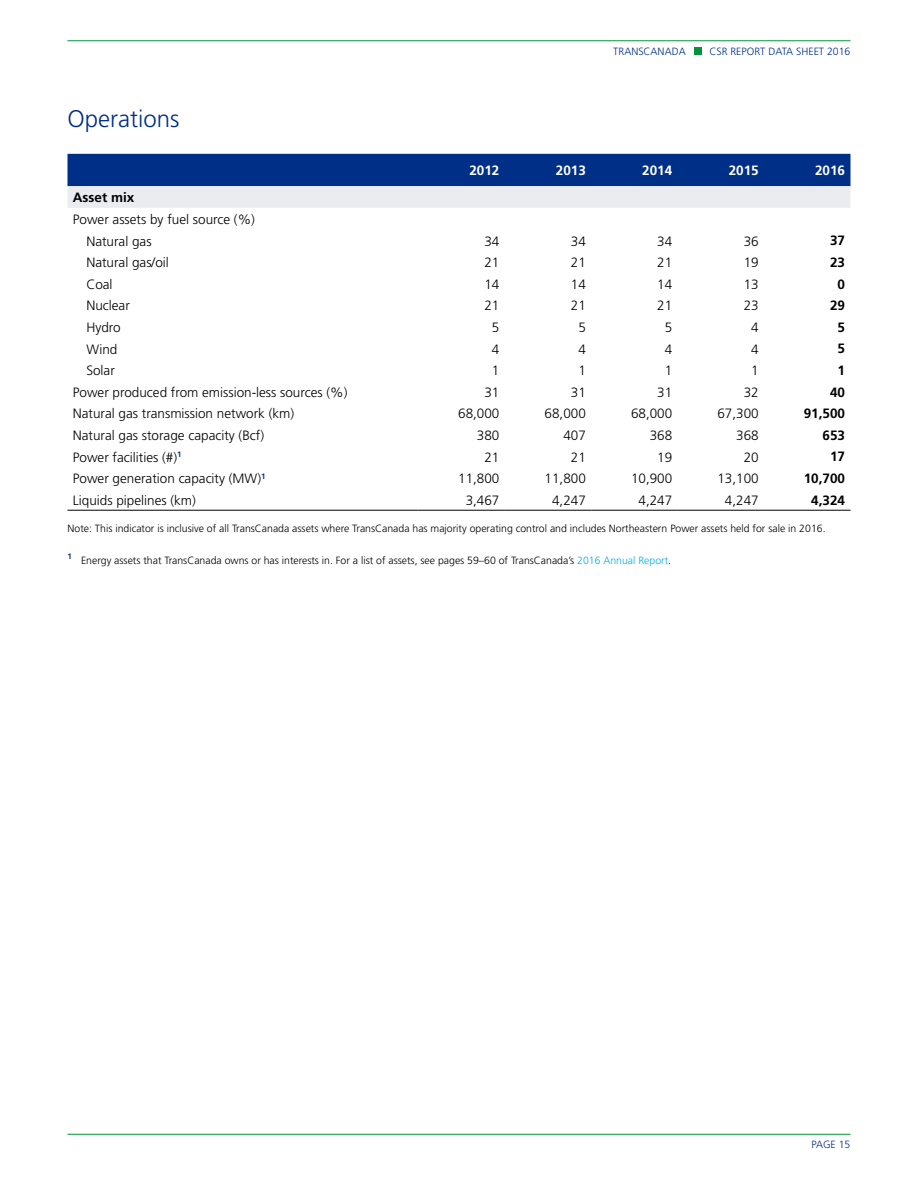
<style>
.page{position:relative;width:918px;height:1188px;background:#fff}
.page>*{position:absolute;margin:0;border:0;box-sizing:border-box;transform-origin:0 0}
.H2__continued{font:300 24px "Frutiger";color:#002f87}
.Body_Copy_01{font:300 13.5px "Frutiger";color:#000}
.Body_Copy_01-2{font:700 13.5px "Frutiger";color:#000}
.Chart_H1{font:700 13.5px "Frutiger";color:#fff}
.Footnotes{font:300 10.5px "Frutiger";color:#000}
.t1{font:300 10.5px "Frutiger";color:#002f87}
.s1{color:#00aeef}
</style>
<div class="page">
<div style="left:694px;top:47px;width:7px;height:8px;background:#00953a"></div>
<hr style="left:68px;top:40px;width:782px;height:1px;background:#00953a">
<hr style="left:68px;top:1134px;width:782px;height:1px;background:#00953a">
<svg style="left:68px;top:154px;width:782px;height:54px;background:#5f7bb1"></svg>
<hr style="left:68px;top:510px;width:350px;height:1px;background:#000">
<hr style="left:418px;top:510px;width:87px;height:1px;background:#000">
<hr style="left:505px;top:510px;width:86px;height:1px;background:#000">
<hr style="left:591px;top:510px;width:87px;height:1px;background:#000">
<hr style="left:678px;top:510px;width:86px;height:1px;background:#000">
<hr style="left:764px;top:510px;width:86px;height:1px;background:#000">
<p class="H2__continued" style="left:68px;top:105px;width:114px">Operations</p>
<p class="t1" style="left:613px;top:45px;width:74px">TRANSCANADA</p>
<p class="t1" style="left:709px;top:45px;width:143px">CSR REPORT DATA SHEET 2016</p>
<p class="Chart_H1" style="left:469px;top:163px;width:32px">2012</p>
<p class="Chart_H1" style="left:556px;top:163px;width:32px">2013</p>
<p class="Chart_H1" style="left:642px;top:163px;width:32px">2014</p>
<p class="Chart_H1" style="left:729px;top:163px;width:32px">2015</p>
<p class="Chart_H1" style="left:815px;top:163px;width:32px">2016</p>
<p class="Body_Copy_01-2" style="left:73px;top:190px;width:63px">Asset mix</p>
<p class="Body_Copy_01" style="left:73px;top:212px;width:184px">Power assets by fuel source (%)</p>
<p class="Body_Copy_01" style="left:86px;top:233px;width:67px">Natural gas</p>
<p class="Body_Copy_01" style="left:484px;top:233px;width:17px">34</p>
<p class="Body_Copy_01" style="left:571px;top:233px;width:17px">34</p>
<p class="Body_Copy_01" style="left:657px;top:233px;width:17px">34</p>
<p class="Body_Copy_01" style="left:744px;top:233px;width:17px">36</p>
<p class="Body_Copy_01-2" style="left:830px;top:233px;width:17px">37</p>
<p class="Body_Copy_01" style="left:86px;top:255px;width:84px">Natural gas/oil</p>
<p class="Body_Copy_01" style="left:484px;top:255px;width:17px">21</p>
<p class="Body_Copy_01" style="left:571px;top:255px;width:17px">21</p>
<p class="Body_Copy_01" style="left:657px;top:255px;width:17px">21</p>
<p class="Body_Copy_01" style="left:744px;top:255px;width:17px">19</p>
<p class="Body_Copy_01-2" style="left:830px;top:254px;width:17px">23</p>
<p class="Body_Copy_01" style="left:86px;top:276px;width:28px">Coal</p>
<p class="Body_Copy_01" style="left:484px;top:276px;width:17px">14</p>
<p class="Body_Copy_01" style="left:571px;top:276px;width:17px">14</p>
<p class="Body_Copy_01" style="left:657px;top:276px;width:17px">14</p>
<p class="Body_Copy_01" style="left:744px;top:276px;width:17px">13</p>
<p class="Body_Copy_01-2" style="left:838px;top:276px;width:9px">0</p>
<p class="Body_Copy_01" style="left:86px;top:298px;width:45px">Nuclear</p>
<p class="Body_Copy_01" style="left:484px;top:298px;width:17px">21</p>
<p class="Body_Copy_01" style="left:571px;top:298px;width:17px">21</p>
<p class="Body_Copy_01" style="left:657px;top:298px;width:17px">21</p>
<p class="Body_Copy_01" style="left:744px;top:298px;width:17px">23</p>
<p class="Body_Copy_01-2" style="left:830px;top:298px;width:17px">29</p>
<p class="Body_Copy_01" style="left:86px;top:320px;width:36px">Hydro</p>
<p class="Body_Copy_01" style="left:492px;top:320px;width:9px">5</p>
<p class="Body_Copy_01" style="left:578px;top:320px;width:9px">5</p>
<p class="Body_Copy_01" style="left:665px;top:320px;width:9px">5</p>
<p class="Body_Copy_01" style="left:751px;top:320px;width:9px">4</p>
<p class="Body_Copy_01-2" style="left:838px;top:319px;width:9px">5</p>
<p class="Body_Copy_01" style="left:86px;top:341px;width:33px">Wind</p>
<p class="Body_Copy_01" style="left:492px;top:341px;width:9px">4</p>
<p class="Body_Copy_01" style="left:578px;top:341px;width:9px">4</p>
<p class="Body_Copy_01" style="left:665px;top:341px;width:9px">4</p>
<p class="Body_Copy_01" style="left:751px;top:341px;width:9px">4</p>
<p class="Body_Copy_01-2" style="left:838px;top:341px;width:9px">5</p>
<p class="Body_Copy_01" style="left:86px;top:363px;width:30px">Solar</p>
<p class="Body_Copy_01" style="left:492px;top:363px;width:9px">1</p>
<p class="Body_Copy_01" style="left:578px;top:363px;width:9px">1</p>
<p class="Body_Copy_01" style="left:665px;top:363px;width:9px">1</p>
<p class="Body_Copy_01" style="left:751px;top:363px;width:9px">1</p>
<p class="Body_Copy_01-2" style="left:838px;top:362px;width:9px">1</p>
<p class="Body_Copy_01" style="left:73px;top:384px;width:276px">Power produced from emission-less sources (%)</p>
<p class="Body_Copy_01" style="left:484px;top:384px;width:17px">31</p>
<p class="Body_Copy_01" style="left:571px;top:384px;width:17px">31</p>
<p class="Body_Copy_01" style="left:657px;top:384px;width:17px">31</p>
<p class="Body_Copy_01" style="left:744px;top:384px;width:17px">32</p>
<p class="Body_Copy_01-2" style="left:830px;top:384px;width:17px">40</p>
<p class="Body_Copy_01" style="left:73px;top:406px;width:223px">Natural gas transmission network (km)</p>
<p class="Body_Copy_01" style="left:458px;top:406px;width:43px">68,000</p>
<p class="Body_Copy_01" style="left:545px;top:406px;width:43px">68,000</p>
<p class="Body_Copy_01" style="left:631px;top:406px;width:43px">68,000</p>
<p class="Body_Copy_01" style="left:717px;top:406px;width:43px">67,300</p>
<p class="Body_Copy_01-2" style="left:804px;top:406px;width:43px">91,500</p>
<p class="Body_Copy_01" style="left:73px;top:428px;width:193px">Natural gas storage capacity (Bcf)</p>
<p class="Body_Copy_01" style="left:477px;top:428px;width:24px">380</p>
<p class="Body_Copy_01" style="left:563px;top:428px;width:24px">407</p>
<p class="Body_Copy_01" style="left:650px;top:428px;width:24px">368</p>
<p class="Body_Copy_01" style="left:736px;top:428px;width:24px">368</p>
<p class="Body_Copy_01-2" style="left:823px;top:427px;width:24px">653</p>
<p class="Body_Copy_01" style="left:73px;top:449px;width:110px">Power facilities (#)<sup>1</sup></p>
<p class="Body_Copy_01" style="left:484px;top:449px;width:17px">21</p>
<p class="Body_Copy_01" style="left:571px;top:449px;width:17px">21</p>
<p class="Body_Copy_01" style="left:657px;top:449px;width:17px">19</p>
<p class="Body_Copy_01" style="left:744px;top:449px;width:17px">20</p>
<p class="Body_Copy_01-2" style="left:830px;top:449px;width:17px">17</p>
<p class="Body_Copy_01" style="left:73px;top:471px;width:194px">Power generation capacity (MW)<sup>1</sup></p>
<p class="Body_Copy_01" style="left:458px;top:471px;width:43px">11,800</p>
<p class="Body_Copy_01" style="left:545px;top:471px;width:43px">11,800</p>
<p class="Body_Copy_01" style="left:631px;top:471px;width:43px">10,900</p>
<p class="Body_Copy_01" style="left:717px;top:471px;width:43px">13,100</p>
<p class="Body_Copy_01-2" style="left:804px;top:470px;width:43px">10,700</p>
<p class="Body_Copy_01" style="left:73px;top:492px;width:125px">Liquids pipelines (km)</p>
<p class="Body_Copy_01" style="left:466px;top:492px;width:35px">3,467</p>
<p class="Body_Copy_01" style="left:552px;top:492px;width:35px">4,247</p>
<p class="Body_Copy_01" style="left:639px;top:492px;width:35px">4,247</p>
<p class="Body_Copy_01" style="left:725px;top:492px;width:35px">4,247</p>
<p class="Body_Copy_01-2" style="left:811px;top:492px;width:35px">4,324</p>
<p class="Footnotes" style="left:68px;top:523px;width:760px">Note: This indicator is inclusive of all TransCanada assets where TransCanada has majority operating control and includes Northeastern Power assets held for sale in 2016.</p>
<p class="Footnotes" style="left:68px;top:554px;width:605px"><sup>1</sup> Energy assets that TransCanada owns or has interests in. For a list of assets, see pages 59–60 of TransCanada’s <span class="s1">2016 Annual Report</span>.</p>
<p class="t1" style="left:812px;top:1138px;width:40px">PAGE 15</p>
</div>
